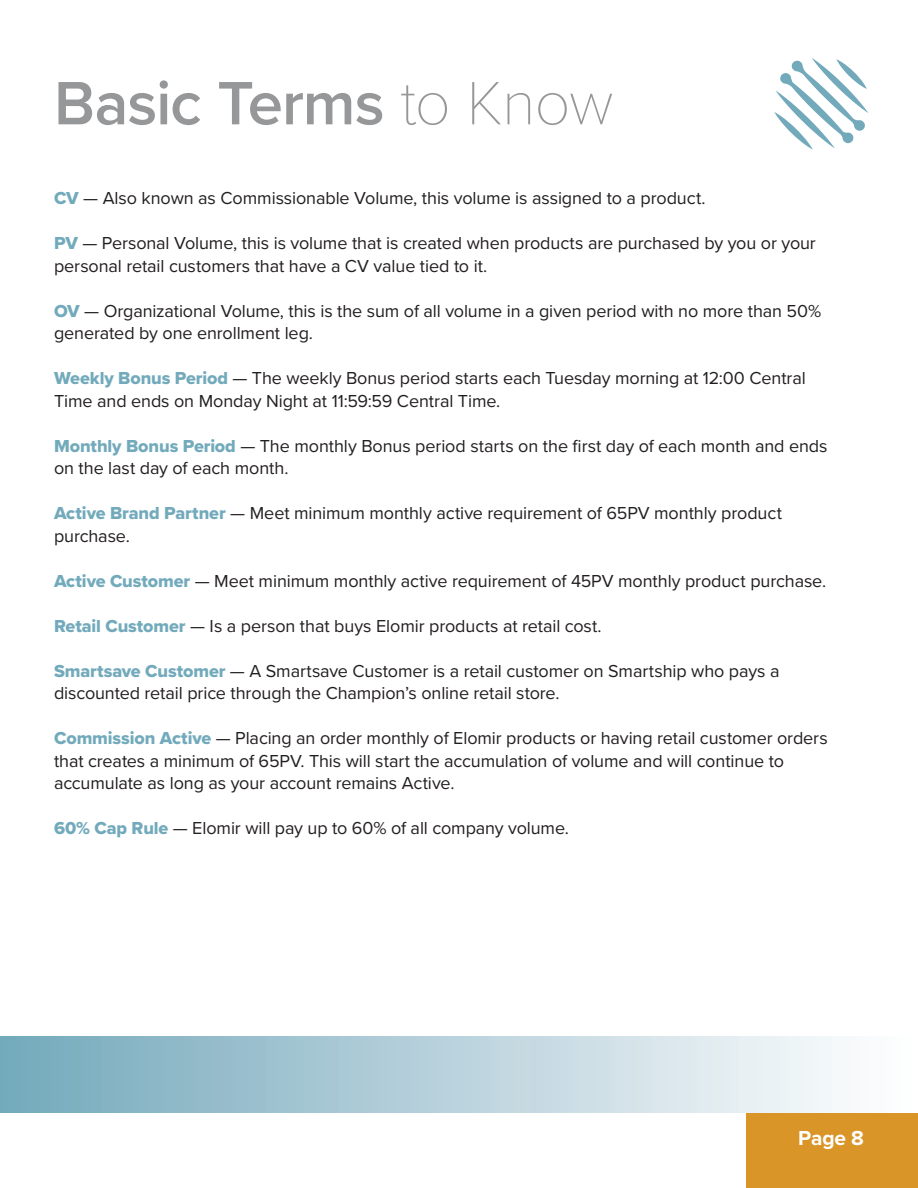
<style>
.page{position:relative;width:918px;height:1188px;background:#fff}
.page>*{position:absolute;margin:0;border:0;box-sizing:border-box;transform-origin:0 0}
.t1{font:600 63.45px "Proxima Nova";letter-spacing:-.015em;color:#969799}
.t2{font:700 21px "Proxima Nova";color:#fff}
.Body_Text{font:18px/22.5px "Proxima Nova";letter-spacing:-.005em;color:#231f20}
.s1{font-family:"Proxima Nova T";font-weight:100}
.s2{font-family:"Proxima Nova Extrabld";color:#72aabc}
</style>
<div class="page">
<div style="left:747px;top:1112px;width:171px;height:76px;background:#d99527"></div>
<svg style="left:774px;top:58px;width:94px;height:92px"></svg>
<div style="left:0;top:1037px;width:918px;height:75px;background:linear-gradient(to right,#74a8bb,#fff)"></div>
<p class="t1" style="left:54px;top:56px;width:561px">Basic Terms <span class="s1">to Know</span></p>
<p class="Body_Text" style="left:54px;top:186px;width:653px"><span class="s2">CV</span> — Also known as Commissionable Volume, this volume is assigned to a product.</p>
<p class="Body_Text" style="left:54px;top:231px;width:763px"><span class="s2">PV</span> — Personal Volume, this is volume that is created when products are purchased by you or your personal retail customers that have a CV value tied to it.</p>
<p class="Body_Text" style="left:54px;top:299px;width:769px"><span class="s2">OV</span> — Organizational Volume, this is the sum of all volume in a given period with no more than 50% generated by one enrollment leg.</p>
<p class="Body_Text" style="left:54px;top:366px;width:753px"><span class="s2">Weekly Bonus Period</span> — The weekly Bonus period starts each Tuesday morning at 12:00 Central<br>Time and ends on Monday Night at 11:59:59 Central Time.</p>
<p class="Body_Text" style="left:54px;top:434px;width:775px"><span class="s2">Monthly Bonus Period</span> — The monthly Bonus period starts on the first day of each month and ends on the last day of each month.</p>
<p class="Body_Text" style="left:54px;top:501px;width:730px"><span class="s2">Active Brand Partner</span> — Meet minimum monthly active requirement of 65PV monthly product purchase.</p>
<p class="Body_Text" style="left:54px;top:569px;width:774px"><span class="s2">Active Customer</span> — Meet minimum monthly active requirement of 45PV monthly product purchase.</p>
<p class="Body_Text" style="left:54px;top:614px;width:549px"><span class="s2">Retail Customer</span> — Is a person that buys Elomir products at retail cost.</p>
<p class="Body_Text" style="left:54px;top:659px;width:727px"><span class="s2">Smartsave Customer</span> — A Smartsave Customer is a retail customer on Smartship who pays a discounted retail price through the Champion’s online retail store.</p>
<p class="Body_Text" style="left:54px;top:726px;width:775px"><span class="s2">Commission Active</span> — Placing an order monthly of Elomir products or having retail customer orders that creates a minimum of 65PV. This will start the accumulation of volume and will continue to accumulate as long as your account remains Active.</p>
<p class="Body_Text" style="left:54px;top:816px;width:517px"><span class="s2">60% Cap Rule</span> — Elomir will pay up to 60% of all company volume.</p>
<p class="t2" style="left:798px;top:1123px;width:67px">Page 8</p>
</div>
